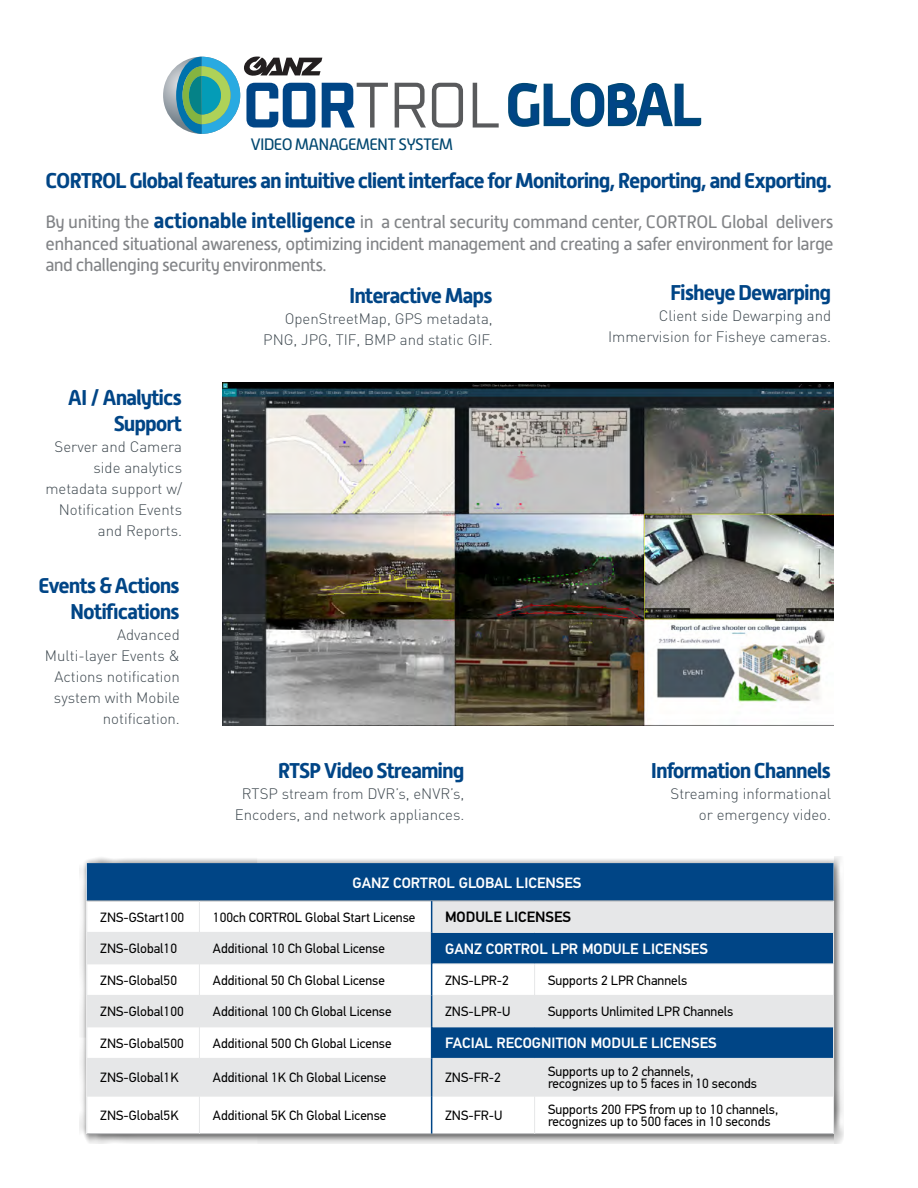
<style>
.page{position:relative;width:918px;height:1188px;background:#fff}
.page>*{position:absolute;margin:0;border:0;box-sizing:border-box;transform-origin:0 0}
.t1{font:55.5px "Alwyn New";letter-spacing:-.02em;color:#004586}
.t2{font:700 21.3px/25.7px "Alwyn New";letter-spacing:-.05em;color:#004586;text-align:right}
.t3{font:18px/21.6px "Alwyn New";letter-spacing:-.04em;color:#828487;text-align:justify}
.t4{font:16.5px "Alwyn New";letter-spacing:-.05em;color:#004770}
.t5{font:300 15px/21px "DIN Pro";color:#3e484f;text-align:right}
.t6{font:500 15px "PF Din Text Pro";color:#fff}
.t7{font:500 15px "PF Din Text Pro";color:#000}
.t8{font:13.5px "PF Din Text Pro";color:#000}
.s1{font-weight:700;font-size:21.3px;color:#004586}
</style>
<div class="page">
<img style="left:223px;top:382px;width:611px;height:344px">
<div style="left:80px;top:856px;width:764px;height:288px;background:#000;opacity:.75"></div>
<div style="left:87px;top:863px;width:747px;height:271px;background:#fff"></div>
<div style="left:87px;top:863px;width:747px;height:38px;background:#004586"></div>
<svg style="left:88px;top:902px;width:745px;height:194px;fill:#e6e7e8"></svg>
<hr style="left:87px;top:901px;width:112px;height:1px;background:#a7a9ac">
<hr style="left:199px;top:901px;width:233px;height:1px;background:#a7a9ac">
<hr style="left:432px;top:901px;width:103px;height:1px;background:#a7a9ac">
<hr style="left:535px;top:901px;width:299px;height:1px;background:#a7a9ac">
<hr style="left:87px;top:1134px;width:112px;height:1px;background:#a7a9ac">
<hr style="left:199px;top:1134px;width:233px;height:1px;background:#a7a9ac">
<hr style="left:432px;top:1134px;width:103px;height:1px;background:#a7a9ac">
<hr style="left:535px;top:1134px;width:299px;height:1px;background:#a7a9ac">
<hr style="left:87px;top:901px;width:1px;height:31px;background:#e6e7e8">
<hr style="left:199px;top:901px;width:1px;height:31px;background:#e6e7e8">
<hr style="left:833px;top:901px;width:1px;height:31px;background:#e6e7e8">
<hr style="left:87px;top:932px;width:112px;height:1px;background:#e6e7e8">
<hr style="left:87px;top:933px;width:1px;height:31px;background:#e6e7e8">
<hr style="left:199px;top:932px;width:232px;height:1px;background:#e6e7e8">
<hr style="left:199px;top:933px;width:1px;height:31px;background:#e6e7e8">
<hr style="left:432px;top:932px;width:103px;height:1px;background:#e6e7e8">
<hr style="left:535px;top:932px;width:299px;height:1px;background:#e6e7e8">
<hr style="left:833px;top:933px;width:1px;height:31px;background:#e6e7e8">
<hr style="left:87px;top:964px;width:112px;height:1px;background:#e6e7e8">
<hr style="left:87px;top:964px;width:1px;height:31px;background:#e6e7e8">
<hr style="left:199px;top:964px;width:232px;height:1px;background:#e6e7e8">
<hr style="left:199px;top:964px;width:1px;height:31px;background:#e6e7e8">
<hr style="left:432px;top:964px;width:103px;height:1px;background:#e6e7e8">
<hr style="left:535px;top:964px;width:299px;height:1px;background:#e6e7e8">
<hr style="left:534px;top:964px;width:1px;height:31px;background:#e6e7e8">
<hr style="left:833px;top:964px;width:1px;height:31px;background:#e6e7e8">
<hr style="left:87px;top:995px;width:112px;height:1px;background:#e6e7e8">
<hr style="left:87px;top:996px;width:1px;height:31px;background:#e6e7e8">
<hr style="left:199px;top:995px;width:232px;height:1px;background:#e6e7e8">
<hr style="left:199px;top:996px;width:1px;height:31px;background:#e6e7e8">
<hr style="left:432px;top:995px;width:103px;height:1px;background:#e6e7e8">
<hr style="left:535px;top:995px;width:299px;height:1px;background:#e6e7e8">
<hr style="left:534px;top:996px;width:1px;height:31px;background:#e6e7e8">
<hr style="left:833px;top:996px;width:1px;height:31px;background:#e6e7e8">
<hr style="left:87px;top:1027px;width:112px;height:1px;background:#e6e7e8">
<hr style="left:87px;top:1027px;width:1px;height:31px;background:#e6e7e8">
<hr style="left:199px;top:1027px;width:232px;height:1px;background:#e6e7e8">
<hr style="left:199px;top:1027px;width:1px;height:31px;background:#e6e7e8">
<hr style="left:432px;top:1027px;width:103px;height:1px;background:#e6e7e8">
<hr style="left:535px;top:1027px;width:299px;height:1px;background:#e6e7e8">
<hr style="left:833px;top:1027px;width:1px;height:31px;background:#e6e7e8">
<hr style="left:87px;top:1058px;width:112px;height:1px;background:#e6e7e8">
<hr style="left:87px;top:1059px;width:1px;height:37px;background:#e6e7e8">
<hr style="left:199px;top:1058px;width:232px;height:1px;background:#e6e7e8">
<hr style="left:199px;top:1059px;width:1px;height:37px;background:#e6e7e8">
<hr style="left:432px;top:1058px;width:103px;height:1px;background:#e6e7e8">
<hr style="left:535px;top:1058px;width:299px;height:1px;background:#e6e7e8">
<hr style="left:534px;top:1059px;width:1px;height:37px;background:#e6e7e8">
<hr style="left:833px;top:1059px;width:1px;height:37px;background:#e6e7e8">
<hr style="left:87px;top:1096px;width:112px;height:1px;background:#e6e7e8">
<hr style="left:87px;top:1096px;width:1px;height:38px;background:#e6e7e8">
<hr style="left:199px;top:1096px;width:232px;height:1px;background:#e6e7e8">
<hr style="left:199px;top:1096px;width:1px;height:38px;background:#e6e7e8">
<hr style="left:432px;top:1096px;width:103px;height:1px;background:#e6e7e8">
<hr style="left:535px;top:1096px;width:299px;height:1px;background:#e6e7e8">
<hr style="left:534px;top:1096px;width:1px;height:38px;background:#e6e7e8">
<hr style="left:833px;top:1096px;width:1px;height:38px;background:#e6e7e8">
<hr style="left:431px;top:901px;width:1px;height:31px;background:#004586">
<hr style="left:431px;top:932px;width:1px;height:32px;background:#004586">
<hr style="left:431px;top:964px;width:1px;height:31px;background:#004586">
<hr style="left:431px;top:995px;width:1px;height:32px;background:#004586">
<hr style="left:431px;top:1027px;width:1px;height:31px;background:#004586">
<hr style="left:431px;top:1058px;width:1px;height:38px;background:#004586">
<hr style="left:431px;top:1096px;width:1px;height:38px;background:#004586">
<svg style="left:163px;top:57px;width:77px;height:77px"></svg>
<svg style="left:176px;top:57px;width:212px;height:77px"></svg>
<svg style="left:395px;top:83px;width:31px;height:45px"></svg>
<svg style="left:432px;top:83px;width:31px;height:45px"></svg>
<svg style="left:473px;top:83px;width:26px;height:45px"></svg>
<svg style="left:508px;top:82px;width:194px;height:45px"></svg>
<p class="t4" style="left:251px;top:135px;width:204px">VIDEO MANAGEMENT SYSTEM</p>
<p class="t1" style="left:507px;top:74px;width:197px">GLOBAL</p>
<p class="t2" style="left:45px;top:168px;width:788px">CORTROL Global features an intuitive client interface for Monitoring, Reporting, and Exporting.</p>
<p class="t3" style="left:45px;top:211px;width:790px">By uniting the <span class="s1">actionable intelligence</span> in a central security command center, CORTROL Global delivers enhanced situational awareness, optimizing incident management and creating a safer environment for large and challenging security environments.</p>
<p class="t2" style="left:68px;top:385px;width:116px">AI / Analytics<br>Support</p>
<p class="t5" style="left:45px;top:435px;width:138px">Server and Camera side analytics metadata support w/<br>Notification Events and Reports.</p>
<p class="t2" style="left:38px;top:573px;width:143px">Events &amp; Actions<br>Notifications</p>
<p class="t5" style="left:117px;top:623px;width:64px">Advanced</p>
<p class="t5" style="left:45px;top:644px;width:136px">Multi-layer Events &amp;<br>Actions notification system with Mobile notification.</p>
<p class="t2" style="left:349px;top:283px;width:145px">Interactive Maps</p>
<p class="t5" style="left:263px;top:308px;width:231px">OpenStreetMap, GPS metadata,<br>PNG, JPG, TIF, BMP and static GIF.</p>
<p class="t2" style="left:670px;top:280px;width:163px">Fisheye Dewarping</p>
<p class="t5" style="left:608px;top:305px;width:225px">Client side Dewarping and<br>Immervision for Fisheye cameras.</p>
<p class="t2" style="left:278px;top:758px;width:188px">RTSP Video Streaming</p>
<p class="t5" style="left:235px;top:783px;width:231px;text-align:center">RTSP stream from DVR’s, eNVR’s,<br>Encoders, and network appliances.</p>
<p class="t6" style="left:352px;top:873px;width:230px">GANZ CORTROL GLOBAL LICENSES</p>
<p class="t2" style="left:651px;top:758px;width:182px">Information Channels</p>
<p class="t5" style="left:671px;top:783px;width:162px">Streaming informational</p>
<p class="t5" style="left:699px;top:804px;width:134px">or emergency video.</p>
<p class="t8" style="left:100px;top:909px;width:85px">ZNS-GStart100</p>
<p class="t8" style="left:213px;top:909px;width:204px">100ch CORTROL Global Start License</p>
<p class="t7" style="left:445px;top:908px;width:127px">MODULE LICENSES</p>
<p class="t8" style="left:100px;top:941px;width:78px">ZNS-Global10</p>
<p class="t8" style="left:213px;top:941px;width:173px">Additional 10 Ch Global License</p>
<p class="t6" style="left:445px;top:940px;width:264px">GANZ CORTROL LPR MODULE LICENSES</p>
<p class="t8" style="left:100px;top:972px;width:78px">ZNS-Global50</p>
<p class="t8" style="left:213px;top:972px;width:173px">Additional 50 Ch Global License</p>
<p class="t8" style="left:445px;top:972px;width:65px">ZNS-LPR-2</p>
<p class="t8" style="left:548px;top:972px;width:141px">Supports 2 LPR Channels</p>
<p class="t8" style="left:100px;top:1004px;width:85px">ZNS-Global100</p>
<p class="t8" style="left:213px;top:1004px;width:180px">Additional 100 Ch Global License</p>
<p class="t8" style="left:445px;top:1004px;width:67px">ZNS-LPR-U</p>
<p class="t8" style="left:548px;top:1004px;width:187px">Supports Unlimited LPR Channels</p>
<p class="t8" style="left:100px;top:1035px;width:85px">ZNS-Global500</p>
<p class="t8" style="left:213px;top:1035px;width:180px">Additional 500 Ch Global License</p>
<p class="t6" style="left:445px;top:1034px;width:273px">FACIAL RECOGNITION MODULE LICENSES</p>
<p class="t8" style="left:100px;top:1070px;width:80px">ZNS-Global1K</p>
<p class="t8" style="left:213px;top:1070px;width:175px">Additional 1K Ch Global License</p>
<p class="t8" style="left:445px;top:1070px;width:57px">ZNS-FR-2</p>
<p class="t8" style="left:548px;top:1064px;width:147px">Supports up to 2 channels,</p>
<p class="t8" style="left:548px;top:1076px;width:210px">recognizes up to 5 faces in 10 seconds</p>
<p class="t8" style="left:100px;top:1107px;width:80px">ZNS-Global5K</p>
<p class="t8" style="left:213px;top:1107px;width:175px">Additional 5K Ch Global License</p>
<p class="t8" style="left:445px;top:1107px;width:59px">ZNS-FR-U</p>
<p class="t8" style="left:548px;top:1101px;width:232px">Supports 200 FPS from up to 10 channels,</p>
<p class="t8" style="left:548px;top:1113px;width:224px">recognizes up to 500 faces in 10 seconds</p>
</div>
